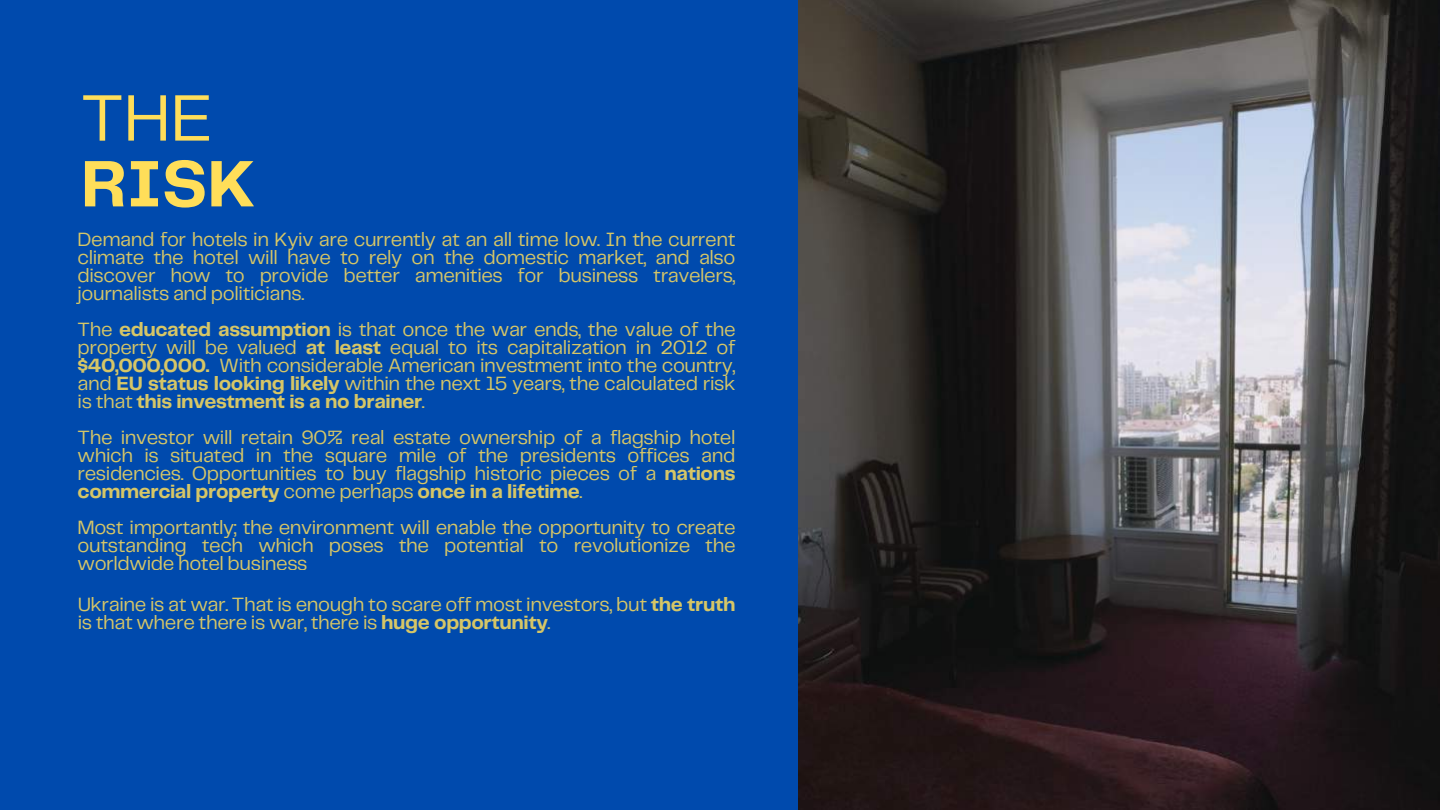
<style>
.page{position:relative;width:1440px;height:810px;background:#fff}
.page>*{position:absolute;margin:0;border:0;box-sizing:border-box;transform-origin:0 0}
.t1{font:700 68.1px "Telegraf";color:#ffde59}
.t2{font:68.1px "Telegraf";color:#ffde59}
.t3{font:20px/18px "Telegraf";letter-spacing:-.02em;color:#ffde59;text-align:justify}
.s1{font-weight:700}
</style>
<div class="page">
<div style="left:0;top:0;width:813px;height:810px;background:#004aad"></div>
<img style="left:798px;top:0;width:642px;height:810px">
<h1 class="t2" style="left:81px;top:89px;width:134px">THE</h1>
<h1 class="t1" style="left:81px;top:155px;width:176px">RISK</h1>
<p class="t3" style="left:78px;top:231px;width:659px">Demand for hotels in Kyiv are currently at an all time low. In the current climate the hotel will have to rely on the domestic market, and also discover how to provide better amenities for business travelers, journalists and politicians.</p>
<p class="t3" style="left:78px;top:321px;width:659px">The <span class="s1">educated assumption</span> is that once the war ends, the value of the property will be valued <span class="s1">at least</span> equal to its capitalization in 2012 of <span class="s1">$40,000,000.</span> With considerable American investment into the country, and <span class="s1">EU status looking likely</span> within the next 15 years, the calculated risk is that <span class="s1">this investment is a no brainer</span>.</p>
<p class="t3" style="left:78px;top:429px;width:659px">The investor will retain 90% real estate ownership of a flagship hotel which is situated in the square mile of the presidents offices and residencies. Opportunities to buy flagship historic pieces of a <span class="s1">nations commercial property</span> come perhaps <span class="s1">once in a lifetime</span>.</p>
<p class="t3" style="left:78px;top:519px;width:659px">Most importantly; the environment will enable the opportunity to create outstanding tech which poses the potential to revolutionize the worldwide hotel business</p>
<p class="t3" style="left:78px;top:596px;width:659px">Ukraine is at war. That is enough to scare off most investors, but <span class="s1">the truth </span>is that where there is war, there is <span class="s1">huge opportunity</span>.</p>
</div>
